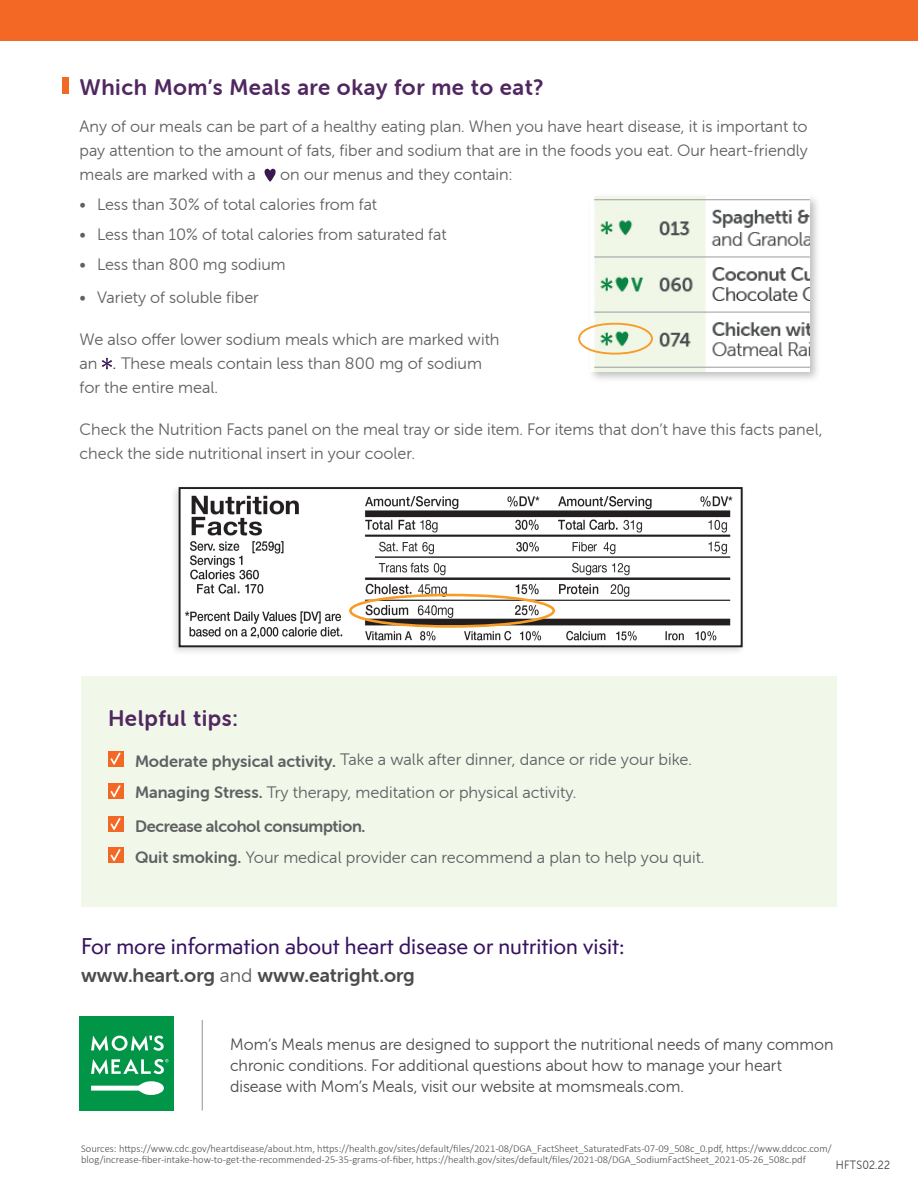
<style>
.page{position:relative;width:918px;height:1188px;background:#fff}
.page>*{position:absolute;margin:0;border:0;box-sizing:border-box;transform-origin:0 0}
.t1{font:22.5px "Museo Sans Rounded 700";letter-spacing:.025em;color:#502761}
.t2{font:500 21px "Semplicita Pro";color:#371260}
.t3{font:19.5px "Museo Sans Rounded 700";color:#4b4c4d}
.t4{font:16.5px/24px "Museo Sans Rounded 300";color:#606063}
.t5{font:16.5px/21px "Museo Sans Rounded 300";letter-spacing:-.005em;color:#4b4c4d}
.t6{font:16.5px "Museo Sans Rounded 700";letter-spacing:-.02em;color:#606063}
.t7{font:12px "Museo Sans Rounded 300";letter-spacing:.03em;color:#3e3e3f;scale:.9 1}
.t8{font:300 10.5px/10.5px "Calibri";color:#4b4c4d}
.s1{font-size:18px;color:#3e3e3f}
.s2{font-family:"Museo Sans Rounded 700"}
.s3{font-family:"Museo Sans Rounded 300";color:#606063}
</style>
<div class="page">
<div style="left:81px;top:677px;width:756px;height:230px;background:#f1f7e9"></div>
<svg style="left:264px;top:168px;width:12px;height:14px"></svg>
<svg style="left:102px;top:358px;width:10px;height:11px"></svg>
<div style="left:170px;top:484px;width:576px;height:172px;background:#231f20;opacity:.16"></div>
<img style="left:182px;top:490px;width:558px;height:154px">
<div style="left:179px;top:487px;width:564px;height:160px;border:2px solid #231f20"></div>
<div style="left:349px;top:594px;width:206px;height:34px;border:3px solid #f89c28;border-radius:50%"></div>
<div style="left:588px;top:193px;width:233px;height:191px;background:#231f20;opacity:.29"></div>
<img style="left:590px;top:197px;width:219px;height:174px">
<div style="left:578px;top:323px;width:75px;height:32px;border:2px solid #f89c28;border-radius:50%"></div>
<div style="left:62px;top:77px;width:7px;height:17px;background:#f36824"></div>
<div style="left:0;top:0;width:918px;height:40px;background:#f36824"></div>
<div style="left:108px;top:751px;width:15px;height:16px;background:#f36824"></div>
<svg style="left:110px;top:753px;width:11px;height:12px"></svg>
<div style="left:108px;top:783px;width:15px;height:16px;background:#f36824"></div>
<svg style="left:110px;top:785px;width:11px;height:12px"></svg>
<div style="left:108px;top:816px;width:15px;height:16px;background:#f36824"></div>
<svg style="left:110px;top:818px;width:11px;height:12px"></svg>
<div style="left:108px;top:847px;width:15px;height:16px;background:#f36824"></div>
<svg style="left:110px;top:849px;width:11px;height:12px"></svg>
<div style="left:80px;top:1016px;width:94px;height:95px;background:#009547"></div>
<svg style="left:91px;top:1081px;width:73px;height:14px"></svg>
<svg style="left:91px;top:1036px;width:73px;height:15px"></svg>
<svg style="left:91px;top:1059px;width:78px;height:15px"></svg>
<hr style="left:202px;top:1020px;width:1px;height:91px;background:#a8a9ad">
<h1 class="t1" style="left:80px;top:74px;width:465px">Which Mom’s Meals are okay for me to eat?</h1>
<p class="t4" style="left:80px;top:115px;width:730px;text-align:justify">Any of our meals can be part of a healthy eating plan. When you have heart disease, it is important to pay attention to the amount of fats, fiber and sodium that are in the foods you eat. Our heart-friendly meals are marked with a</p>
<p class="t4" style="left:280px;top:163px;width:234px">on our menus and they contain:</p>
<p class="t4" style="left:80px;top:193px;width:299px">• Less than 30% of total calories from fat</p>
<p class="t4" style="left:80px;top:223px;width:369px">• Less than 10% of total calories from saturated fat</p>
<p class="t4" style="left:80px;top:253px;width:208px">• Less than 800 mg sodium</p>
<p class="t4" style="left:80px;top:286px;width:181px">• Variety of soluble fiber</p>
<p class="t4" style="left:80px;top:328px;width:422px">We also offer lower sodium meals which are marked with an <span class="s1">.</span> These meals contain less than 800 mg of sodium for the entire meal.</p>
<p class="t4" style="left:80px;top:418px;width:744px">Check the Nutrition Facts panel on the meal tray or side item. For items that don’t have this facts panel, check the side nutritional insert in your cooler.</p>
<h1 class="t1" style="left:108px;top:705px;width:131px">Helpful tips:</h1>
<p class="t4" style="left:135px;top:743px;width:559px;line-height:32.7px"><span class="s2">Moderate physical activity.</span> Take a walk after dinner, dance or ride your bike.<br><span class="s2">Managing Stress.</span> Try therapy, meditation or physical activity.</p>
<p class="t6" style="left:135px;top:817px;width:232px">Decrease alcohol consumption.</p>
<p class="t4" style="left:135px;top:845px;width:571px"><span class="s2">Quit smoking.</span> Your medical provider can recommend a plan to help you quit.</p>
<p class="t2" style="left:81px;top:931px;width:545px">For more information about heart disease or nutrition visit:</p>
<p class="t3" style="left:81px;top:965px;width:335px">www.heart.org <span class="s3">and</span> www.eatright.org</p>
<p class="t5" style="left:230px;top:1034px;width:605px">Mom’s Meals menus are designed to support the nutritional needs of many common chronic conditions. For additional questions about how to manage your heart disease with Mom’s Meals, visit our website at momsmeals.com.</p>
<p class="t8" style="left:81px;top:1143px;width:752px">Sources: https://www.cdc.gov/heartdisease/about.htm, https://health.gov/sites/default/files/2021-08/DGA_FactSheet_SaturatedFats-07-09_508c_0.pdf, https://www.ddcoc.com/ blog/increase-fiber-intake-how-to-get-the-recommended-25-35-grams-of-fiber, https://health.gov/sites/default/files/2021-08/DGA_SodiumFactSheet_2021-05-26_508c.pdf</p>
<p class="t7" style="left:836px;top:1158px;width:62px">HFTS02.22</p>
</div>
